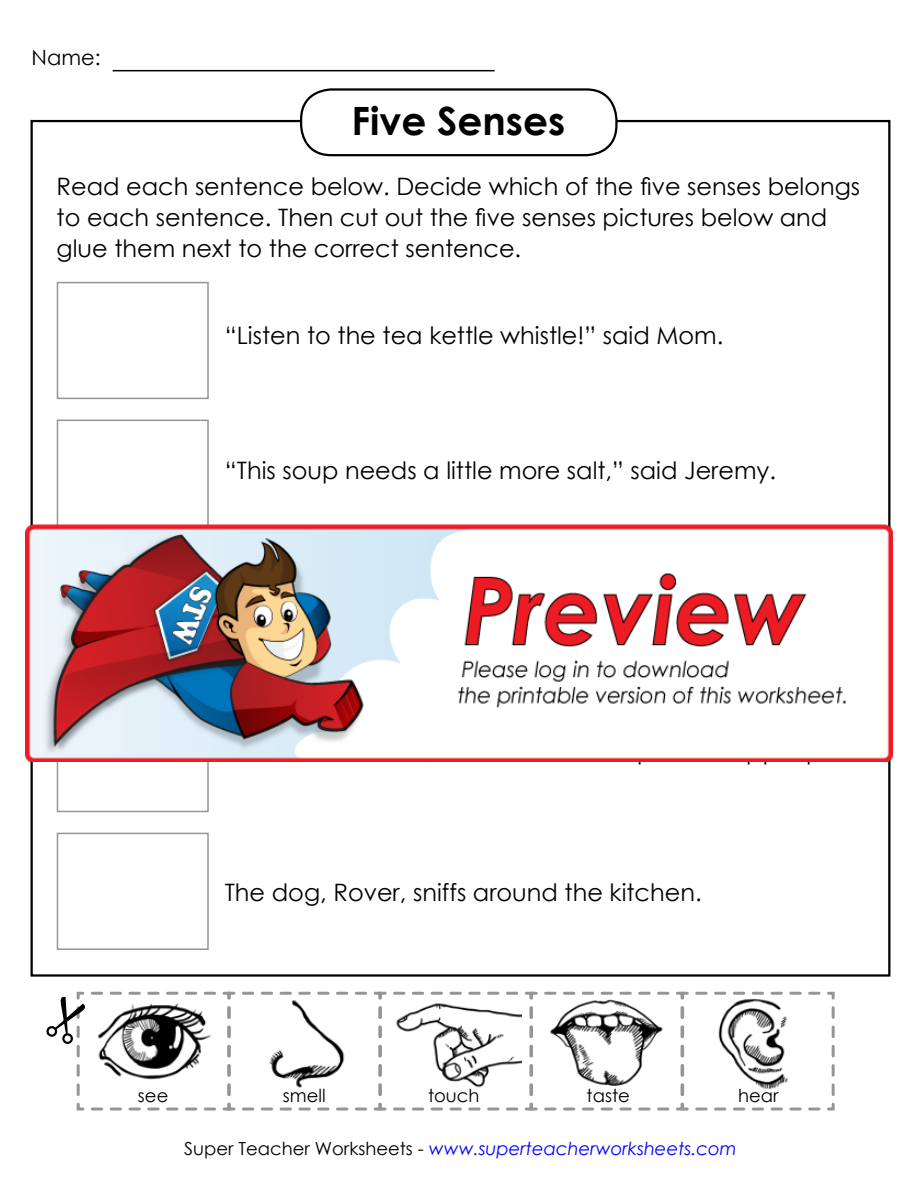
<style>
.page{position:relative;width:918px;height:1188px;background:#fff}
.page>*{position:absolute;margin:0;border:0;box-sizing:border-box;transform-origin:0 0}
.t1{font:700 39px "Century Gothic 2";color:#000}
.t2{font:24px/31.2px "Century Gothic 2";color:#000}
.t3{font:21px "Century Gothic 2";color:#000}
.t4{font:italic 18px "Century Gothic 2";color:#00f}
.t5{font:18px "Century Gothic 2";color:#000}
.s1{font-style:normal;color:#000}
</style>
<div class="page">
<hr style="left:113px;top:70px;width:382px;height:1px;background:#000">
<div style="left:300px;top:88px;width:318px;height:68px;border:2px solid #000;border-radius:30px"></div>
<div style="left:57px;top:282px;width:152px;height:117px;background:#fff;border:2px solid #939598"></div>
<div style="left:57px;top:420px;width:152px;height:117px;background:#fff;border:2px solid #939598"></div>
<div style="left:57px;top:695px;width:152px;height:117px;background:#fff;border:2px solid #939598"></div>
<div style="left:57px;top:833px;width:152px;height:117px;background:#fff;border:2px solid #939598"></div>
<svg style="left:47px;top:991px;width:788px;height:120px"></svg>
<img style="left:25px;top:525px;width:868px;height:236px">
<p class="t3" style="left:32px;top:43px;width:71px">Name:</p>
<h1 class="t1" style="left:351px;top:92px;width:215px">Five Senses</h1>
<p class="t2" style="left:57px;top:170px;width:805px">Read each sentence below. Decide which of the five senses belongs to each sentence. Then cut out the five senses pictures below and glue them next to the correct sentence.</p>
<p class="t2" style="left:225px;top:319px;width:500px">“Listen to the tea kettle whistle!” said Mom.</p>
<p class="t2" style="left:225px;top:454px;width:553px">“This soup needs a little more salt,” said Jeremy.</p>
<p class="t2" style="left:225px;top:876px;width:478px">The dog, Rover, sniffs around the kitchen.</p>
<p class="t5" style="left:138px;top:1083px;width:32px">see</p>
<p class="t5" style="left:283px;top:1083px;width:44px">smell</p>
<p class="t5" style="left:428px;top:1083px;width:53px">touch</p>
<p class="t5" style="left:587px;top:1083px;width:45px">taste</p>
<p class="t5" style="left:738px;top:1083px;width:42px">hear</p>
<p class="t4" style="left:184px;top:1136px;width:554px"><span class="s1">Super Teacher Worksheets -</span> www.superteacherworksheets.com</p>
</div>
